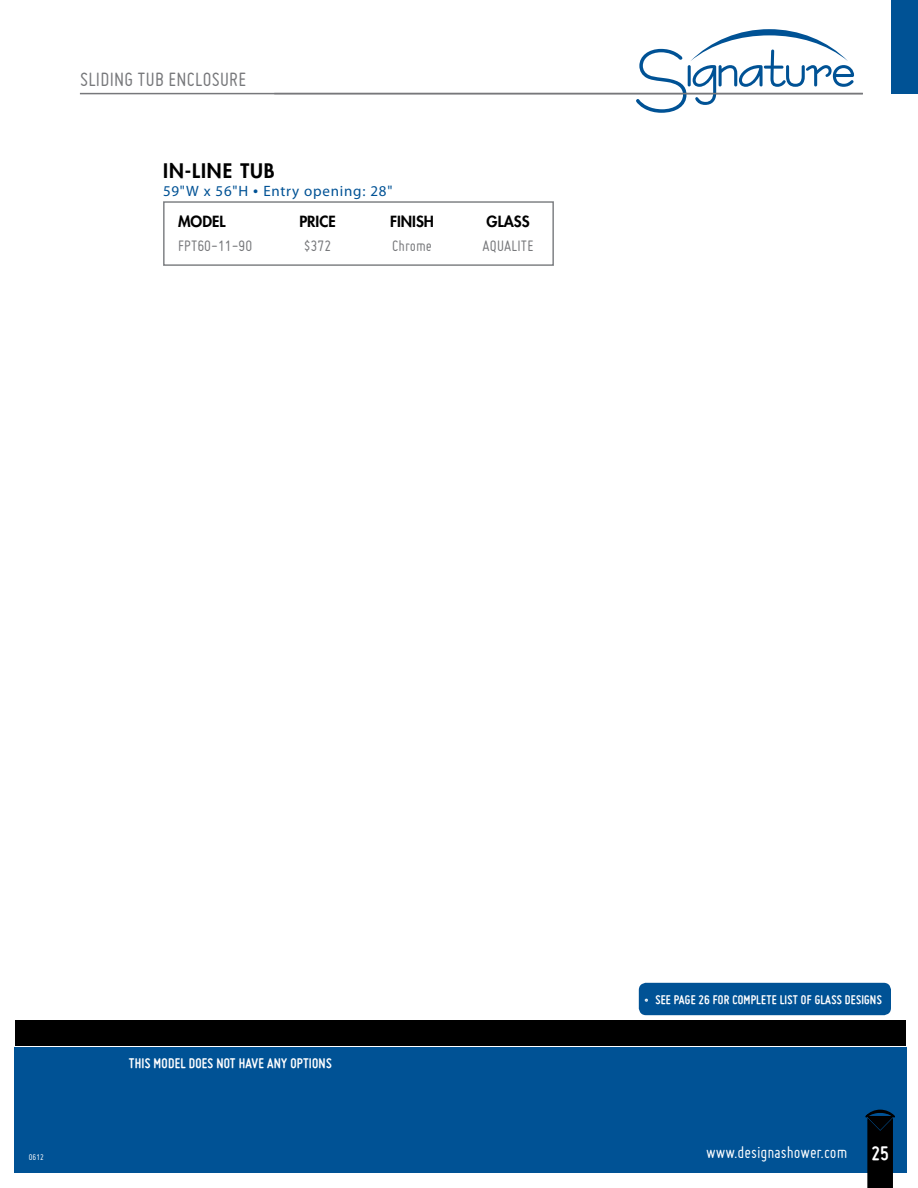
<style>
.page{position:relative;width:918px;height:1188px;background:#fff}
.page>*{position:absolute;margin:0;border:0;box-sizing:border-box;transform-origin:0 0}
.t1{font:21px "Miso";color:#77787b}
.t2{font:800 19.5px "Futura Std";letter-spacing:.05em;color:#000}
.t3{font:18px "Miso";color:#fff}
.t4{font:16.5px "Miso";letter-spacing:.015em;color:#77787b}
.t5{font:700 15px "Miso";letter-spacing:.015em;color:#fff}
.t6{font:15px "Myriad Pro";letter-spacing:.05em;color:#005295}
.t7{font:800 15px "Futura Std";color:#000}
.t8{font:700 13.5px "Miso";letter-spacing:.015em;color:#fff}
.t9{font:9px "Miso";color:#fff}
.s1{font-size:18px}
.s2{font-weight:700;font-size:21px}
</style>
<div class="page">
<svg style="left:636px;top:29px;width:218px;height:84px"></svg>
<hr style="left:80px;top:93px;width:783px;height:1px;background:#77787b">
<div style="left:14px;top:1047px;width:892px;height:126px;background:#005295"></div>
<div style="left:15px;top:1021px;width:891px;height:25px;background:#000"></div>
<div style="left:163px;top:201px;width:391px;height:65px;border:2px solid #808285"></div>
<svg style="left:865px;top:1109px;width:30px;height:79px"></svg>
<div style="left:891px;top:0;width:27px;height:94px;background:#005295"></div>
<div style="left:639px;top:983px;width:252px;height:32px;background:#005295;border-radius:7px"></div>
<h1 class="t1" style="left:80px;top:67px;width:9px">SLIDIN</h1>
<h1 class="t1" style="left:125px;top:67px;width:54px">G TUB ENCLOSURE</h1>
<h2 class="t2" style="left:163px;top:158px;width:112px">IN-LINE TUB</h2>
<p class="t6" style="left:163px;top:181px;width:231px">59"W x 56"H <span class="s1">•</span> Entry opening: 28"</p>
<p class="t7" style="left:178px;top:212px;width:49px">MODEL</p>
<p class="t7" style="left:299px;top:212px;width:27px">PRICE</p>
<p class="t7" style="left:390px;top:212px;width:45px">FINISH</p>
<p class="t7" style="left:487px;top:212px;width:27px">GLASS</p>
<p class="t4" style="left:178px;top:237px;width:76px">FPT60-11-90</p>
<p class="t4" style="left:304px;top:237px;width:62px">$372 C</p>
<p class="t4" style="left:399px;top:237px;width:35px">HROME</p>
<p class="t4" style="left:483px;top:237px;width:52px">AQUALITE</p>
<p class="t5" style="left:129px;top:1054px;width:204px">THIS MODEL DOES NOT HAVE ANY OPTIONS</p>
<p class="t8" style="left:645px;top:992px;width:238px">• SEE PAGE 26 FOR COMPLETE LIST OF GLASS DESIGNS</p>
<p class="t9" style="left:29px;top:1152px;width:16px">0612</p>
<h3 class="t3" style="left:706px;top:1142px;width:184px">WWW.DESIGNASHOWER.COM <span class="s2">25</span></h3>
</div>
